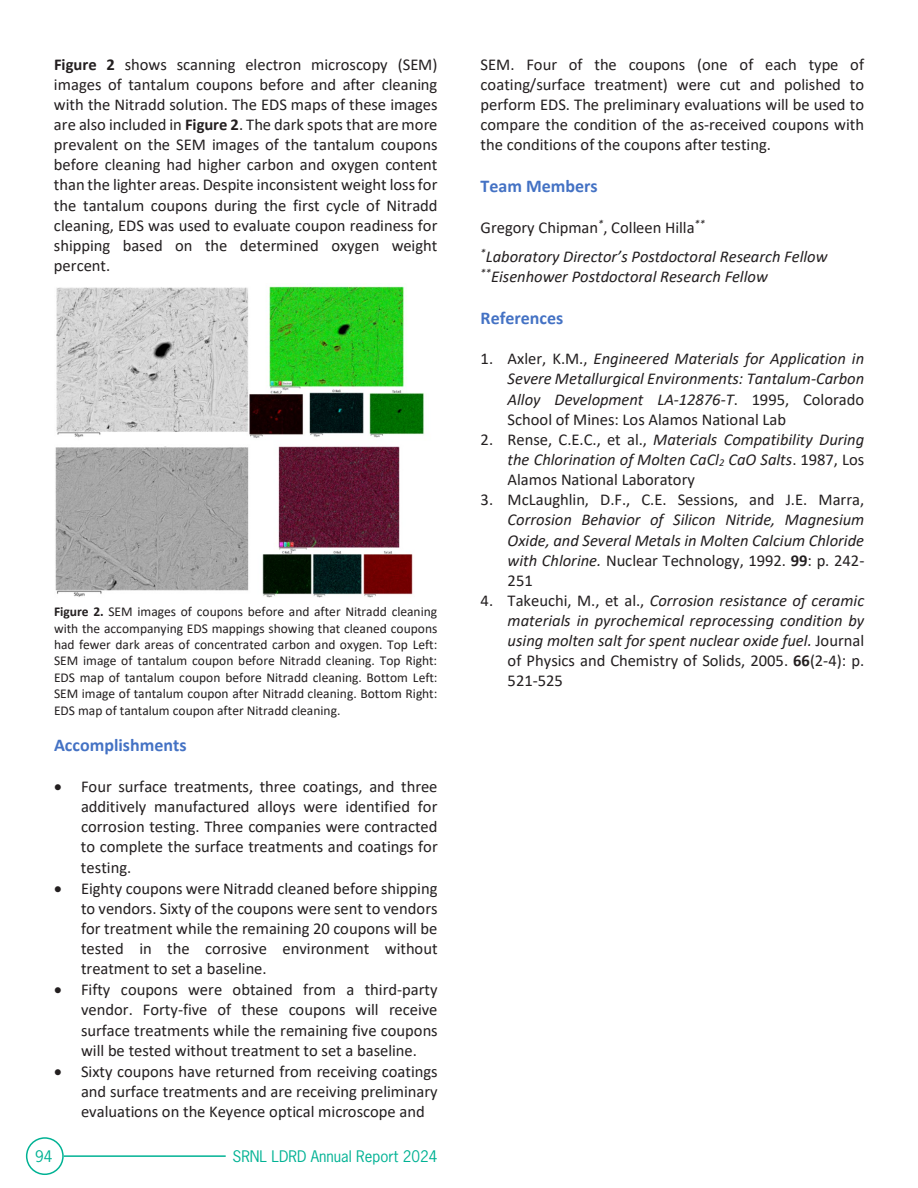
<style>
.page{position:relative;width:918px;height:1188px;background:#fff}
.page>*{position:absolute;margin:0;border:0;box-sizing:border-box;transform-origin:0 0}
.t1{font:700 18px "Calibri";color:#4472c4}
.t2{font:16.5px/20.1px "Calibri";color:#231f20;text-align:justify}
.t3{font:italic 16.5px/20.1px "Calibri";color:#231f20;text-align:justify}
.t4{font:15px "News Gothic Std";color:#00b294}
.t5{font:13.5px/16.5px "Calibri";color:#231f20;text-align:justify}
.s1{font-weight:700}
.s2{font-style:normal}
.s3{font-weight:700;font-style:normal}
</style>
<div class="page">
<img style="left:55px;top:284px;width:369px;height:314px">
<div style="left:26px;top:1137px;width:38px;height:38px;border:2px solid #00b294;border-radius:50%"></div>
<hr style="left:64px;top:1155px;width:162px;height:2px;background:#00b294">
<p class="t2" style="left:54px;top:54px;width:385px"><span class="s1">Figure 2</span> shows scanning electron microscopy (SEM) images of tantalum coupons before and after cleaning with the Nitradd solution. The EDS maps of these images are also included in <span class="s1">Figure 2</span>. The dark spots that are more prevalent on the SEM images of the tantalum coupons before cleaning had higher carbon and oxygen content than the lighter areas. Despite inconsistent weight loss for the tantalum coupons during the first cycle of Nitradd cleaning, EDS was used to evaluate coupon readiness for shipping based on the determined oxygen weight percent.</p>
<p class="t5" style="left:54px;top:603px;width:385px"><span class="s1">Figure 2.</span> SEM images of coupons before and after Nitradd cleaning with the accompanying EDS mappings showing that cleaned coupons had fewer dark areas of concentrated carbon and oxygen. Top Left:<br>SEM image of tantalum coupon before Nitradd cleaning. Top Right:<br>EDS map of tantalum coupon before Nitradd cleaning. Bottom Left:<br>SEM image of tantalum coupon after Nitradd cleaning. Bottom Right:<br>EDS map of tantalum coupon after Nitradd cleaning.</p>
<p class="t1" style="left:54px;top:732px;width:134px">Accomplishments</p>
<p class="t2" style="left:81px;top:776px;width:358px;text-indent:-27px">• Four surface treatments, three coatings, and three additively manufactured alloys were identified for corrosion testing. Three companies were contracted to complete the surface treatments and coatings for testing.</p>
<p class="t2" style="left:81px;top:878px;width:358px;text-indent:-27px">• Eighty coupons were Nitradd cleaned before shipping to vendors. Sixty of the coupons were sent to vendors for treatment while the remaining 20 coupons will be tested in the corrosive environment without treatment to set a baseline.</p>
<p class="t2" style="left:81px;top:979px;width:358px;text-indent:-27px">• Fifty coupons were obtained from a third-party vendor. Forty-five of these coupons will receive surface treatments while the remaining five coupons will be tested without treatment to set a baseline.</p>
<p class="t2" style="left:81px;top:1061px;width:358px;text-indent:-27px">• Sixty coupons have returned from receiving coatings and surface treatments and are receiving preliminary evaluations on the Keyence optical microscope and</p>
<p class="t4" style="left:35px;top:1147px;width:19px">94</p>
<p class="t4" style="left:232px;top:1147px;width:206px">SRNL LDRD Annual Report 2024</p>
<p class="t2" style="left:481px;top:54px;width:385px">SEM. Four of the coupons (one of each type of coating/surface treatment) were cut and polished to perform EDS. The preliminary evaluations will be used to compare the condition of the as-received coupons with the conditions of the coupons after testing.</p>
<p class="t1" style="left:481px;top:173px;width:119px">Team Members</p>
<p class="t3" style="left:481px;top:212px;width:348px;line-height:29.1px"><span class="s2">Gregory Chipman</span><sup>*</sup><span class="s2">, Colleen Hilla</span><sup>**<br>*</sup>Laboratory Director’s Postdoctoral Research Fellow</p>
<p class="t3" style="left:481px;top:266px;width:289px"><sup>**</sup>Eisenhower Postdoctoral Research Fellow</p>
<p class="t1" style="left:481px;top:305px;width:84px">References</p>
<p class="t3" style="left:508px;top:348px;width:358px;text-indent:-27px"><span class="s2">1. Axler, K.M.,</span> Engineered Materials for Application in Severe Metallurgical Environments: Tantalum-Carbon Alloy Development LA-12876-T<span class="s2">. 1995, Colorado School of Mines: Los Alamos National Lab</span></p>
<p class="t3" style="left:508px;top:429px;width:358px;text-indent:-27px"><span class="s2">2. Rense, C.E.C., et al.,</span> Materials Compatibility During the Chlorination of Molten CaCl<sub>2</sub> CaO Salts<span class="s2">. 1987, Los Alamos National Laboratory</span></p>
<p class="t3" style="left:508px;top:489px;width:358px;text-indent:-27px"><span class="s2">3. McLaughlin, D.F., C.E. Sessions, and J.E. Marra, </span>Corrosion Behavior of Silicon Nitride, Magnesium Oxide, and Several Metals in Molten Calcium Chloride with Chlorine. <span class="s2">Nuclear Technology, 1992.</span> <span class="s3">99</span><span class="s2">: p. 242- 251</span></p>
<p class="t3" style="left:508px;top:590px;width:358px;text-indent:-27px"><span class="s2">4. Takeuchi, M., et al.,</span> Corrosion resistance of ceramic materials in pyrochemical reprocessing condition by using molten salt for spent nuclear oxide fuel. <span class="s2">Journal of Physics and Chemistry of Solids, 2005.</span> <span class="s3">66</span><span class="s2">(2-4): p.<br>521-525</span></p>
</div>
